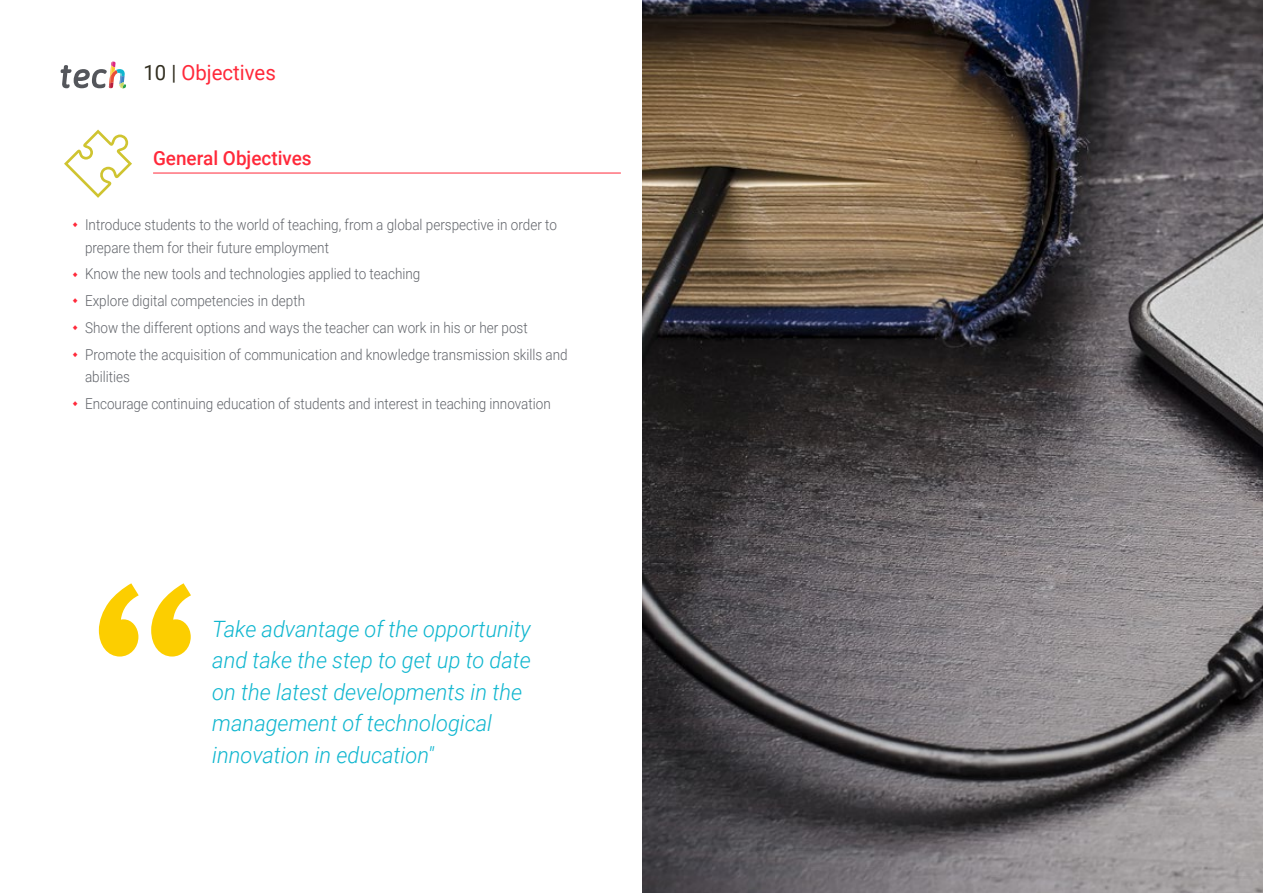
<style>
.page{position:relative;width:1263px;height:893px;background:#fff}
.page>*{position:absolute;margin:0;border:0;box-sizing:border-box;transform-origin:0 0}
.t1{font:italic 300 22.5px/31.5px "Roboto";color:#0fb6cf}
.t2{font:21px "Roboto";color:#ff293a}
.t3{font:500 19.5px "Roboto";color:#ff293a}
.t4{font:300 15px/26.7px "Roboto";color:#61646a;scale:.9 1}
.s1{color:#312e20}
</style>
<div class="page">
<hr style="left:153px;top:173px;width:468px;height:1px;background:#ff293a">
<svg style="left:64px;top:130px;width:68px;height:68px"></svg>
<img style="left:642px;top:0;width:621px;height:893px">
<svg style="left:99px;top:583px;width:92px;height:73px"></svg>
<svg style="left:61px;top:62px;width:65px;height:27px"></svg>
<h2 class="t2" style="left:144px;top:57px;width:134px"><span class="s1">10 |</span> Objectives</h2>
<h3 class="t3" style="left:153px;top:144px;width:160px">General Objectives</h3>
<p class="t4" style="left:85px;top:213px;width:526px;line-height:22.5px">Introduce students to the world of teaching, from a global perspective in order to prepare them for their future employment</p>
<p class="t4" style="left:85px;top:260px;width:538px">Know the new tools and technologies applied to teaching<br>Explore digital competencies in depth<br>Show the different options and ways the teacher can work in his or her post Promote the acquisition of communication and knowledge transmission skills and</p>
<p class="t4" style="left:85px;top:363px;width:519px">abilities<br>Encourage continuing education of students and interest in teaching innovation</p>
<h1 class="t1" style="left:212px;top:612px;width:320px">Take advantage of the opportunity and take the step to get up to date on the latest developments in the management of technological innovation in education"</h1>
</div>
